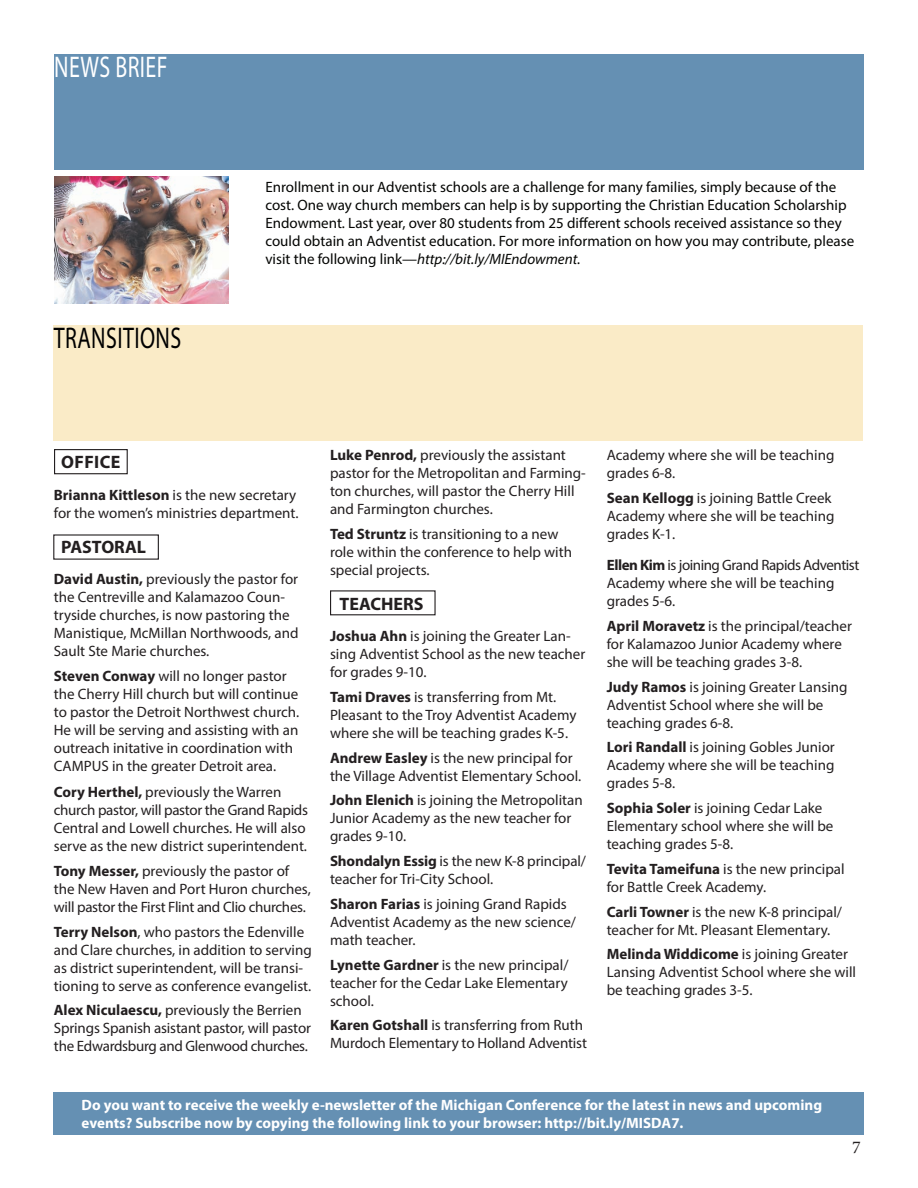
<style>
.page{position:relative;width:918px;height:1188px;background:#fff}
.page>*{position:absolute;margin:0;border:0;box-sizing:border-box;transform-origin:0 0}
.t1{font:30px "Myriad Pro";letter-spacing:.02em;color:#000;scale:.73 1}
.t2{font:30px "Myriad Pro";color:#fff;scale:.73 1}
.t3{font:700 18px "Myriad Pro";letter-spacing:.02em;color:#231f20}
.t4{font:18px "Minion Pro";color:#231f20}
.t5{font:15px/18px "Myriad Pro";color:#231f20}
.t6{font:15px/18px "Myriad Pro";color:#040503}
.t7{font:700 15px/18px "Myriad Pro";color:#fff}
.s1{font-style:italic}
.s2{font-weight:700}
</style>
<div class="page">
<div style="left:54px;top:54px;width:810px;height:116px;background:#6590b3"></div>
<div style="left:53px;top:1092px;width:811px;height:42px;background:#6590b3"></div>
<div style="left:53px;top:325px;width:810px;height:116px;background:#faebc7"></div>
<img style="left:54px;top:176px;width:175px;height:128px">
<div style="left:54px;top:449px;width:74px;height:25px;border:1px solid #231f20"></div>
<div style="left:330px;top:590px;width:106px;height:25px;border:1px solid #231f20"></div>
<h1 class="t2" style="left:54px;top:48px;width:20px">News</h1>
<h1 class="t2" style="left:115px;top:48px;width:73px">Brief</h1>
<h1 class="t1" style="left:54px;top:319px;width:173px">Transitions</h1>
<p class="t6" style="left:265px;top:178px;width:590px">Enrollment in our Adventist schools are a challenge for many families, simply because of the cost. One way church members can help is by supporting the Christian Education Scholarship Endowment. Last year, over 80 students from 25 different schools received assistance so they could obtain an Adventist education. For more information on how you may contribute, please visit the following link—<span class="s1">http://bit.ly/MIEndowment.</span></p>
<p class="t3" style="left:61px;top:451px;width:61px">Office</p>
<p class="t5" style="left:54px;top:486px;width:246px"><span class="s2">Brianna Kittleson</span> is the new secretary for the women’s ministries department.</p>
<p class="t3" style="left:61px;top:535px;width:22px">PASTORA</p>
<p class="t3" style="left:137px;top:535px;width:11px">L</p>
<p class="t5" style="left:54px;top:570px;width:246px"><span class="s2">David Austin,</span> previously the pastor for the Centreville and Kalamazoo Coun&shy;tryside churches, is now pastoring the Manistique, McMillan Northwoods, and Sault Ste Marie churches.</p>
<p class="t5" style="left:54px;top:667px;width:247px"><span class="s2">Steven Conway</span> will no longer pastor the Cherry H ill church but will continue to pastor the Detroit Northwest church.<br>He will be serving and assisting with an outreach initative in coordination with CAMPUS in the greater Detroit area.</p>
<p class="t5" style="left:54px;top:782px;width:256px"><span class="s2">Cory Herthel,</span> previously the Warren church pastor, will pastor the Grand Rapids Central and Lowell churches. He will also serve as the new district superintendent.</p>
<p class="t5" style="left:54px;top:861px;width:259px"><span class="s2">Tony Messer,</span> previously the pastor of the New Haven and Port Huron churches, will pastor the First Flint and Clio churches.</p>
<p class="t5" style="left:54px;top:922px;width:259px"><span class="s2">Terry Nelson</span>, who pastors the Edenville and Clare churches, in addition to serving as district superintendent, will be transi&shy;tioning to serve as conference evangelist.</p>
<p class="t5" style="left:54px;top:1001px;width:259px"><span class="s2">Alex Niculaescu,</span> previously the Berrien<br>Springs Spanish asistant pastor, will pastor the Edwardsburg and Glenwood churches.</p>
<p class="t5" style="left:330px;top:446px;width:257px"><span class="s2">Luke Penrod,</span> previously the assistant pastor for the Metropolitan and Farming&shy;ton churches, will pastor the Cherry H ill and Farmington churches.</p>
<p class="t5" style="left:330px;top:524px;width:244px"><span class="s2">Ted Struntz</span> is transitioning to a new role within the conference to help with special projects.</p>
<p class="t3" style="left:340px;top:592px;width:12px">TEAC</p>
<p class="t3" style="left:381px;top:592px;width:23px">HERS</p>
<p class="t5" style="left:330px;top:627px;width:257px"><span class="s2">Joshua Ahn</span> is joining the Greater Lan&shy;sing Adventist School as the new teacher for grades 9-10.</p>
<p class="t5" style="left:330px;top:688px;width:248px"><span class="s2">Tami Draves</span> is transferring from Mt.<br>Pleasant to the Troy Adventist Academy where she will be teaching grades K-5.</p>
<p class="t5" style="left:330px;top:748px;width:253px"><span class="s2">Andrew Easley</span> is the new principal for the Village Adventist Elementary School.</p>
<p class="t5" style="left:330px;top:791px;width:254px"><span class="s2">John Elenich</span> is joining the Metropolitan<br>Junior Academy as the new teacher for grades 9-10.</p>
<p class="t5" style="left:330px;top:852px;width:257px"><span class="s2">Shondalyn Essig</span> is the new K-8 principal/ teacher for Tri-City School.</p>
<p class="t5" style="left:330px;top:895px;width:248px"><span class="s2">Sharon Farias</span> is joining Grand Rapids<br>Adventist Academy as the new science/ math teacher.</p>
<p class="t5" style="left:330px;top:955px;width:240px;text-align:justify"><span class="s2">Lynette Gardner</span> is the new principal/ teacher for the Cedar Lake Elementary school.</p>
<p class="t5" style="left:330px;top:1016px;width:259px"><span class="s2">Karen Gotshall</span> is transferring from Ruth<br>Murdoch Elementary to Holland Adventist</p>
<p class="t5" style="left:607px;top:446px;width:229px">Academy where she will be teaching grades 6-8.</p>
<p class="t5" style="left:607px;top:488px;width:229px"><span class="s2">Sean Kellogg</span> is joining Battle Creek<br>Academy where she will be teaching grades K-1.</p>
<p class="t5" style="left:607px;top:556px;width:254px"><span class="s2">Ellen Kim</span> is joining Grand Rapids Adventist<br>Academy where she will be teaching grades 5-6.</p>
<p class="t5" style="left:607px;top:617px;width:247px"><span class="s2">April Moravetz</span> is the principal/teacher for Kalamazoo Junior Academy where she will be teaching grades 3-8.</p>
<p class="t5" style="left:607px;top:677px;width:242px"><span class="s2">Judy Ramos</span> is joining Greater Lansing<br>Adventist School where she will be teaching grades 6-8.</p>
<p class="t5" style="left:607px;top:738px;width:230px;text-align:justify"><span class="s2">Lori Randall</span> is joining Gobles Junior Academy where she will be teaching grades 5-8.</p>
<p class="t5" style="left:607px;top:799px;width:228px"><span class="s2">Sophia Soler</span> is joining Cedar Lake<br>Elementary school where she will be teaching grades 5-8.</p>
<p class="t5" style="left:607px;top:860px;width:239px"><span class="s2">Tevita Tameifuna</span> is the new principal for Battle Creek Academy.</p>
<p class="t5" style="left:607px;top:902px;width:237px"><span class="s2">Carli Towner</span> is the new K-8 principal/ teacher for Mt. Pleasant Elementary.</p>
<p class="t5" style="left:607px;top:945px;width:251px"><span class="s2">Melinda Widdicome</span> is joining Greater<br>Lansing Adventist School where she will be teaching grades 3-5.</p>
<p class="t7" style="left:82px;top:1096px;width:742px">Do you want to receive the weekly e-newsletter of the Michigan Conference for the latest in news and upcoming events? Subscribe now by copying the following link to your browser: http://bit.ly/MISDA</p>
<p class="t7" style="left:671px;top:1114px;width:14px">7.</p>
<p class="t4" style="left:852px;top:1136px;width:10px">7</p>
</div>
